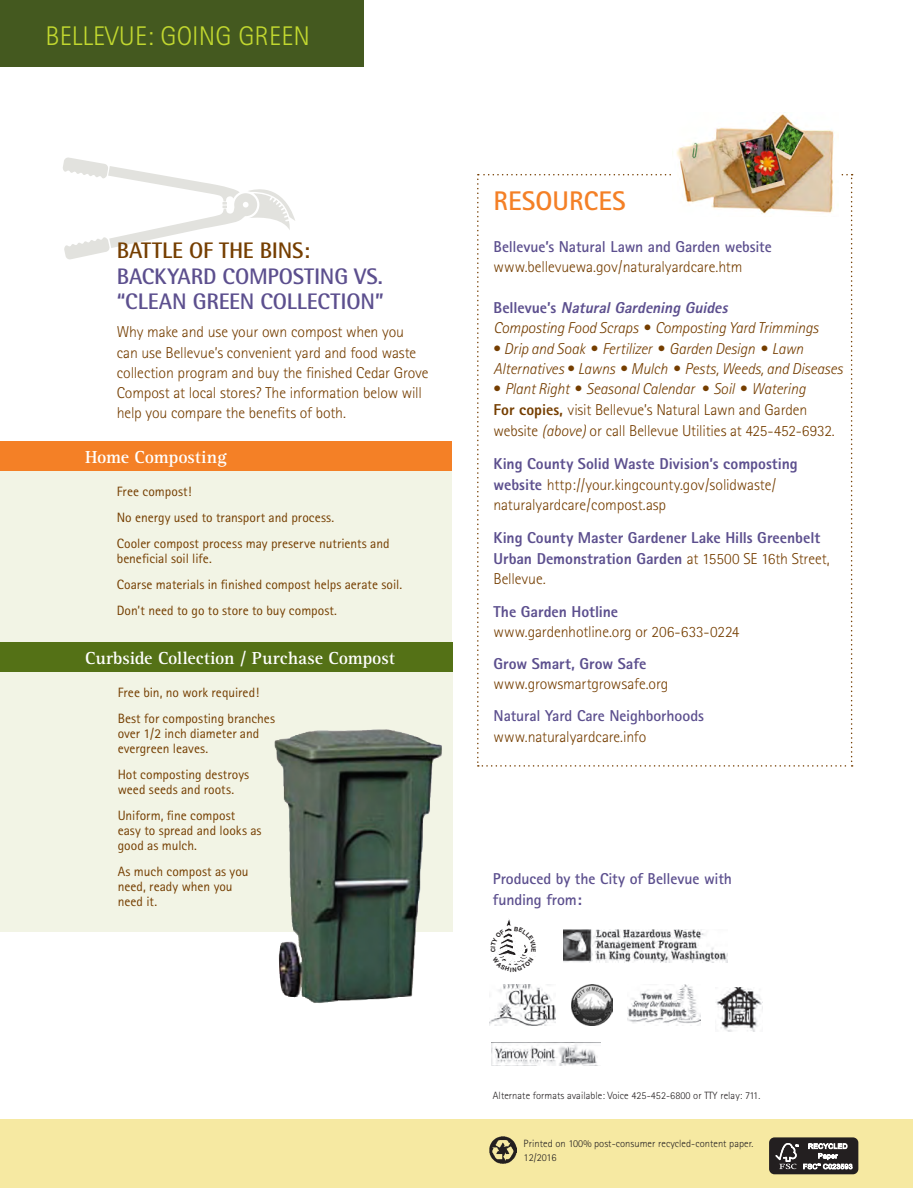
<style>
.page{position:relative;width:913px;height:1188px;background:#fff}
.page>*{position:absolute;margin:0;border:0;box-sizing:border-box;transform-origin:0 0}
.GOING_NATURAL{font:300 27px "Rotis Sans Serif";letter-spacing:.005em;color:#c1d72f}
.RESOURCES{font:700 27px "Rotis Sans Serif";letter-spacing:.005em;color:#f48026}
.sidebar_heads{font:700 22.5px/25.5px "Rotis Semi Sans";letter-spacing:-.01em;color:#5c4f8e}
.primary_txt{font:700 18px "Rotis Serif";letter-spacing:-.005em;color:#fff}
.PURPLE_or_DK__BROWN{font:300 15.75px/21px "Rotis Sans Serif";letter-spacing:-.01em;color:#753e00}
.primary_txt-2{font:300 15.75px/20.2px "Rotis Sans Serif";letter-spacing:-.005em;color:#753e00}
.PURPLE_or_DK__BROWN-2{font:italic 300 15.75px/20.2px "Rotis Sans Serif";letter-spacing:-.01em;color:#753e00}
.PURPLE_or_DK__BROWN-3{font:800 15.75px/20.5px "Rotis Sans Serif";letter-spacing:-.005em;color:#5c4f8e}
.primary_txt-3{font:700 15.75px/20.2px "Rotis Sans Serif";letter-spacing:-.005em;color:#5c4f8e}
.PURPLE_or_DK__BROWN-4{font:700 15.75px/20.2px "Rotis Sans Serif";letter-spacing:-.005em;color:#5c4f8e}
.primary_txt-4{font:13.5px/15px "Rotis Sans Serif";color:#753e00}
.main_txt{font:300 10.5px "Rotis Sans Serif";letter-spacing:.005em;color:#231f20}
.s1{color:#753e00}
.s2{font-weight:700;color:#5c4f8e}
.s3{font-weight:800;font-style:normal;color:#5c4f8e}
.s4{font-weight:800;color:#5c4f8e}
.s5{font-style:normal}
.s6{font-style:italic}
.s7{font-weight:800}
.s8{font-weight:300;color:#753e00}
.s9{font-weight:300;font-style:italic;color:#753e00}
</style>
<div class="page">
<div style="left:0;top:1119px;width:912px;height:69px;background:#f6e9a2"></div>
<div style="left:0;top:0;width:363px;height:66px;background:#44591f"></div>
<svg style="left:63px;top:157px;width:232px;height:103px"></svg>
<svg style="left:477px;top:174px;width:375px;height:592px"></svg>
<img style="left:672px;top:114px;width:166px;height:103px">
<img style="left:776px;top:125px;width:26px;height:31px">
<img style="left:740px;top:136px;width:42px;height:52px">
<div style="left:0;top:441px;width:452px;height:225px;background:#f2f4e5"></div>
<div style="left:0;top:441px;width:452px;height:29px;background:#f48026"></div>
<div style="left:0;top:642px;width:453px;height:290px;background:#f2f4e5"></div>
<div style="left:0;top:642px;width:453px;height:29px;background:#547116"></div>
<img style="left:274px;top:729px;width:111px;height:268px">
<img style="left:489px;top:1136px;width:27px;height:27px">
<img style="left:563px;top:929px;width:164px;height:33px">
<img style="left:715px;top:988px;width:47px;height:43px">
<img style="left:489px;top:984px;width:66px;height:42px">
<img style="left:627px;top:984px;width:73px;height:41px">
<img style="left:571px;top:985px;width:41px;height:40px">
<img style="left:491px;top:1042px;width:109px;height:23px">
<div style="left:769px;top:1138px;width:88px;height:35px;background:#231f20;border-radius:4px"></div>
<div style="left:768px;top:1137px;width:90px;height:37px;border:2px solid #231f20;border-radius:4px"></div>
<svg style="left:775px;top:1143px;width:77px;height:26px"></svg>
<svg style="left:498px;top:919px;width:30px;height:47px"></svg>
<p class="GOING_NATURAL" style="left:46px;top:21px;width:266px">BELLEVUE: GOING GREEN</p>
<p class="sidebar_heads" style="left:117px;top:238px;width:268px"><span class="s1">BATTLE OF THE BINS:<br></span>BACKYARD COMPOSTING VS. “CLEAN GREEN COLLECTION”</p>
<p class="primary_txt-2" style="left:117px;top:322px;width:313px">Why make and use your own compost when you can use Bellevue’s convenient yard and food waste collection program and buy the finished Cedar Grove Compost at local stores? The information below will help you compare the benefits of both.</p>
<p class="primary_txt" style="left:85px;top:446px;width:143px">Home Composting</p>
<p class="primary_txt-4" style="left:117px;top:484px;width:76px">Free compost!</p>
<p class="primary_txt-4" style="left:117px;top:510px;width:219px">No energy used to transport and process.</p>
<p class="primary_txt-4" style="left:117px;top:536px;width:274px">Cooler compost process may preserve nutrients and beneficial soil life.</p>
<p class="primary_txt-4" style="left:117px;top:577px;width:287px">Coarse materials in finished compost helps aerate soil.</p>
<p class="primary_txt-4" style="left:117px;top:602px;width:222px">Don’t need to go to store to buy compost.</p>
<p class="primary_txt" style="left:85px;top:647px;width:311px">Curbside Collection / Purchase Compost</p>
<p class="primary_txt-4" style="left:118px;top:685px;width:143px">Free bin, no work required!</p>
<p class="primary_txt-4" style="left:118px;top:711px;width:159px">Best for composting branches over 1/2 inch diameter and evergreen leaves.</p>
<p class="primary_txt-4" style="left:118px;top:767px;width:133px">Hot composting destroys weed seeds and roots.</p>
<p class="primary_txt-4" style="left:118px;top:808px;width:145px">Uniform, fine compost easy to spread and looks as good as mulch.</p>
<p class="primary_txt-4" style="left:118px;top:863px;width:132px">As much compost as you need, ready when you need it.</p>
<p class="RESOURCES" style="left:493px;top:183px;width:134px">RESOURCES</p>
<p class="PURPLE_or_DK__BROWN" style="left:493px;top:236px;width:280px;line-height:20.2px"><span class="s2">Bellevue’s Natural Lawn and Garden website </span>www.bellevuewa.gov/naturalyardcare.htm</p>
<p class="PURPLE_or_DK__BROWN-2" style="left:493px;top:298px;width:326px"><span class="s3">B e l l ev u e ’ s</span> <span class="s4">NaturalGardening Guides<br></span>Composting Food Scraps <span class="s5">•</span> Composting Yard Trimmings</p>
<p class="PURPLE_or_DK__BROWN-2" style="left:493px;top:338px;width:350px"><span class="s5">•</span> Drip and Soak <span class="s5">•</span> Fertilizer <span class="s5">•</span> Garden Design <span class="s5">•</span> Lawn<br>Alternatives <span class="s5">•</span> Lawns <span class="s5">•</span> Mulch <span class="s5">•</span> Pests, Weeds, and Diseases</p>
<p class="PURPLE_or_DK__BROWN" style="left:493px;top:378px;width:343px">• <span class="s6">Plant Right</span> • <span class="s6">Seasonal Calendar</span> • <span class="s6">Soil</span> • <span class="s6">Watering<br></span><span class="s7">For copies,</span> visit Bellevue’s Natural Lawn and Garden website <span class="s6">(above)</span> or call Bellevue Utilities at 425-452-6932.</p>
<p class="PURPLE_or_DK__BROWN" style="left:493px;top:453px;width:305px;line-height:20.5px"><span class="s4">King County Solid Waste Division’s composting website</span> http://your.kingcounty.gov/solidwaste/ naturalyardcare/compost.asp</p>
<p class="PURPLE_or_DK__BROWN-3" style="left:493px;top:527px;width:337px">King County Master Gardener Lake Hills Greenbelt<br>Urban Demonstration Garden <span class="s8">at 15500 SE 16th Street,<br>Bellevue</span><span class="s9">.</span></p>
<p class="primary_txt-2" style="left:493px;top:601px;width:247px"><span class="s4">The Garden Hotline </span>www.gardenhotline.org or 206-633-0224</p>
<p class="primary_txt-2" style="left:493px;top:653px;width:176px"><span class="s4">Grow Smart, Grow Safe </span>www.growsmartgrowsafe.org</p>
<p class="primary_txt-3" style="left:493px;top:705px;width:212px">Natural Yard Care Neighborhoods <span class="s8">www.naturalyardcare.info</span></p>
<p class="PURPLE_or_DK__BROWN-4" style="left:492px;top:868px;width:240px">Produced by the City of Bellevue with funding from:</p>
<p class="main_txt" style="left:493px;top:1089px;width:269px">Alternate formats available: Voice 425-452-6800 or TTY relay: 711.</p>
<p class="main_txt" style="left:523px;top:1138px;width:231px">Printed on 100% post-consumer recycled-content paper.</p>
<p class="main_txt" style="left:523px;top:1151px;width:34px">12/2016</p>
</div>
